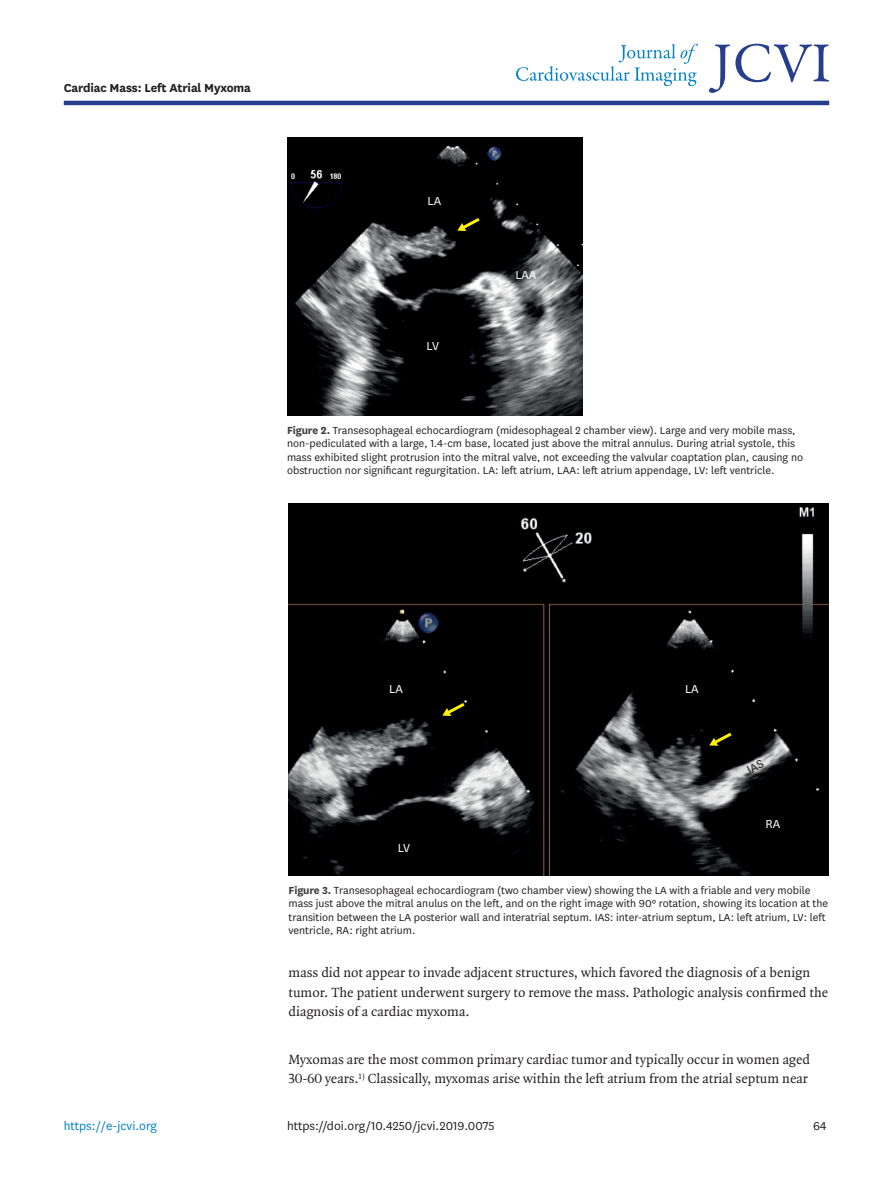
<style>
.page{position:relative;width:893px;height:1191px;background:#fff}
.page>*{position:absolute;margin:0;border:0;box-sizing:border-box;transform-origin:0 0}
.kwd-group{font:14.25px/19.5px "Quadraat OT";color:#231f20}
.body_p{font:14.25px/19.5px "Quadraat OT";color:#231f20}
.doi_running_footer{font:13.5px "National";color:#231f20}
.alt-title-type{font:700 13.5px "National";letter-spacing:-.01em;color:#231f20}
.t1{font:13.5px "National";color:#0081c8}
.t2{font:13.5px "National";color:#fff}
.fig_caption{font:12px/13.5px "National";color:#231f20}
.s1{font-weight:700;color:#3e3e3f}
</style>
<div class="page">
<hr style="left:64px;top:101px;width:765px;height:4px;background:#253f8e">
<svg style="left:709px;top:44px;width:120px;height:49px"></svg>
<svg style="left:516px;top:44px;width:182px;height:42px"></svg>
<img style="left:287px;top:137px;width:296px;height:279px">
<svg style="left:457px;top:215px;width:26px;height:17px"></svg>
<img style="left:289px;top:504px;width:540px;height:372px">
<svg style="left:709px;top:730px;width:26px;height:16px"></svg>
<svg style="left:442px;top:700px;width:26px;height:16px"></svg>
<svg style="left:747px;top:759px;width:17px;height:14px"></svg>
<p class="alt-title-type" style="left:64px;top:78px;width:189px">Cardiac Mass: Left Atrial Myxoma</p>
<p class="t2" style="left:428px;top:192px;width:15px">LA</p>
<p class="t2" style="left:427px;top:337px;width:14px">LV</p>
<p class="t2" style="left:515px;top:266px;width:23px">LAA</p>
<p class="fig_caption" style="left:287px;top:422px;width:518px"><span class="s1">Figure 2.</span> Transesophageal echocardiogram (midesophageal 2 chamber view). Large and very mobile mass, non-pediculated with a large, 1.4-cm base, located just above the mitral annulus. During atrial systole, this mass exhibited slight protrusion into the mitral valve, not exceeding the valvular coaptation plan, causing no obstruction nor significant regurgitation. LA: left atrium, LAA: left atrium appendage, LV: left ventricle.</p>
<p class="t2" style="left:389px;top:680px;width:15px">LA</p>
<p class="t2" style="left:685px;top:680px;width:15px">LA</p>
<p class="t2" style="left:765px;top:815px;width:16px">RA</p>
<p class="t2" style="left:398px;top:838px;width:14px">LV</p>
<p class="fig_caption" style="left:289px;top:882px;width:541px"><span class="s1">Figure 3.</span> Transesophageal echocardiogram (two chamber view) showing the LA with a friable and very mobile mass just above the mitral anulus on the left, and on the right image with 90º rotation, showing its location at the transition between the LA posterior wall and interatrial septum. IAS: inter-atrium septum, LA: left atrium, LV: left ventricle, RA: right atrium.</p>
<p class="kwd-group" style="left:289px;top:962px;width:541px">mass did not appear to invade adjacent structures, which favored the diagnosis of a benign tumor. The patient underwent surgery to remove the mass. Pathologic analysis confirmed the diagnosis of a cardiac myxoma.</p>
<p class="body_p" style="left:289px;top:1049px;width:523px">Myxomas are the most common primary cardiac tumor and typically occur in women aged<br>30-60 years.<sup>1)</sup> Classically, myxomas arise within the left atrium from the atrial septum near</p>
<p class="t1" style="left:64px;top:1116px;width:95px">https://e-jcvi.org</p>
<p class="doi_running_footer" style="left:287px;top:1116px;width:209px">https://doi.org/10.4250/jcvi.2019.0075</p>
<p class="doi_running_footer" style="left:813px;top:1116px;width:15px">64</p>
</div>
